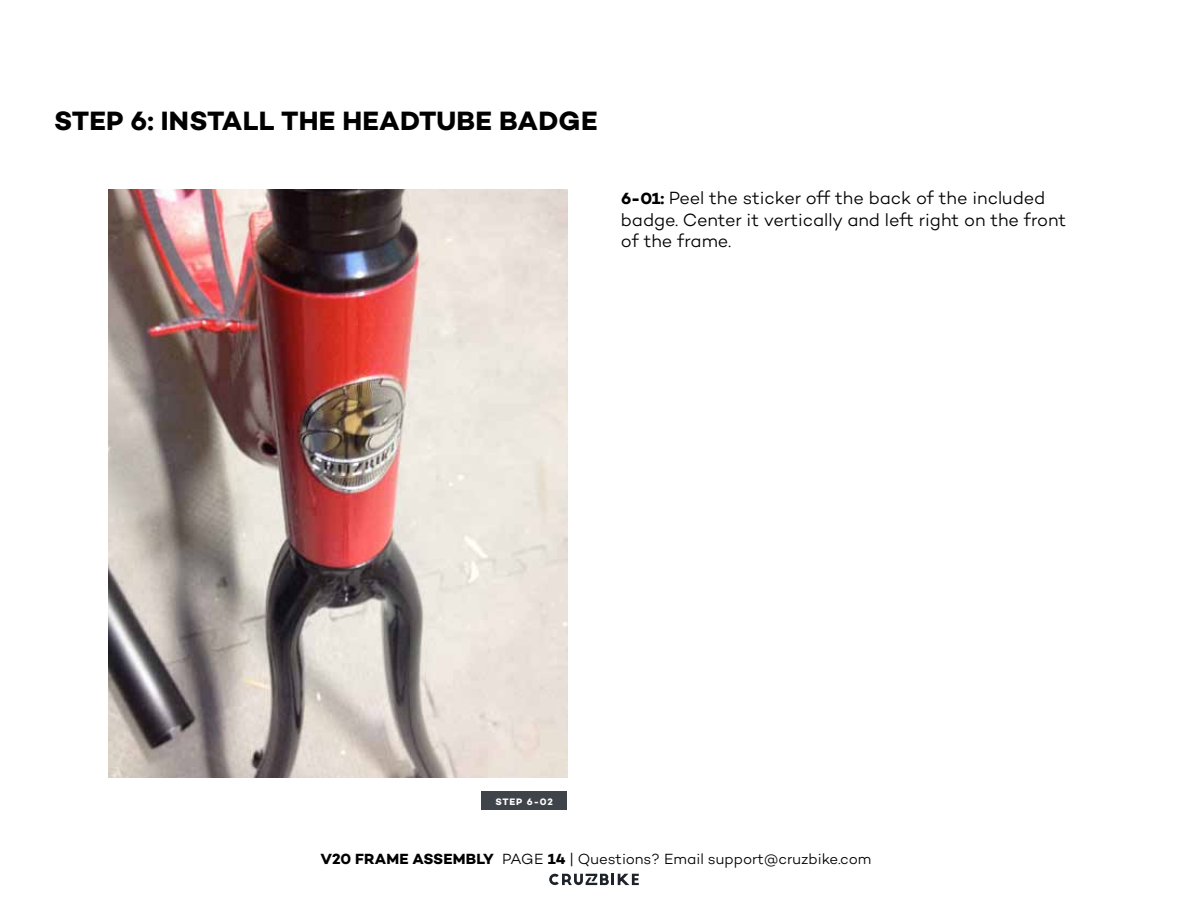
<style>
.page{position:relative;width:1188px;height:918px;background:#fff}
.page>*{position:absolute;margin:0;border:0;box-sizing:border-box;transform-origin:0 0}
.t1{font:27px "Campton Bold DEMO";letter-spacing:.01em;color:#000}
.t2{font:18px/21.6px "Campton Light DEMO";letter-spacing:-.005em;color:#000}
.t3{font:15px "Campton Light DEMO";letter-spacing:-.005em;color:#000}
.t4{font:700 9.6px "Campton";letter-spacing:.085em;color:#fff}
.s1{font-family:"Campton";font-weight:700;font-size:16.5px}
.s2{font-family:"Campton Bold DEMO"}
.s3{font-family:"Loew"}
</style>
<div class="page">
<svg style="left:549px;top:874px;width:90px;height:11px"></svg>
<img style="left:109px;top:189px;width:459px;height:589px">
<div style="left:481px;top:792px;width:86px;height:18px;background:#3f444a"></div>
<h1 class="t1" style="left:54px;top:105px;width:124px">STE P 6: INSTALL</h1>
<h1 class="t1" style="left:281px;top:105px;width:297px">THE HEADTUBE BADGE</h1>
<p class="t2" style="left:621px;top:188px;width:447px"><span class="s1">6-01:</span> Peel the sticker off the back of the included badge. Center it vertically and left right on the front of the frame.</p>
<p class="t4" style="left:495px;top:795px;width:59px">STEP 6-02</p>
<p class="t3" style="left:320px;top:851px;width:553px"><span class="s2">V20 FRAME ASSEMBLY</span> PAGE <span class="s2">14</span> <span class="s3">|</span> Questions? Email support@cruzbike.com</p>
</div>
